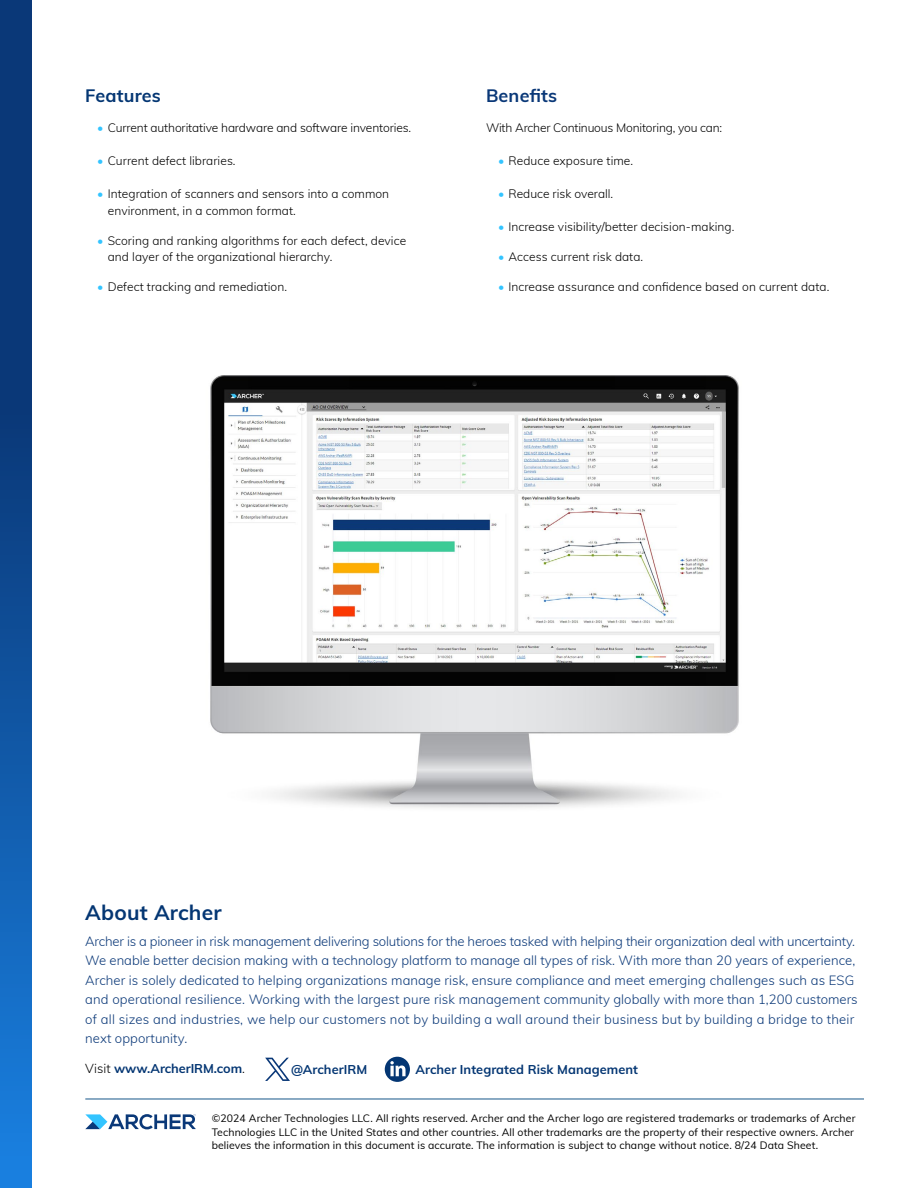
<style>
.page{position:relative;width:918px;height:1188px;background:#fff}
.page>*{position:absolute;margin:0;border:0;box-sizing:border-box;transform-origin:0 0}
.t1{font:700 21px "Mulish";letter-spacing:.01em;color:#043673}
.t2{font:700 18px "Mulish";letter-spacing:.01em;color:#0a3878}
.t3{font:700 18px "Mulish";letter-spacing:.01em;color:#043673}
.t4{font:300 13.2px/19.5px "Mulish";letter-spacing:.005em;color:#0a3878}
.t5{font:700 12.75px "Mulish";letter-spacing:.005em;color:#043673}
.t6{font:300 12px/16.5px "Mulish";letter-spacing:.005em;color:#000}
.t7{font:300 12px "Mulish";letter-spacing:-.015em;color:#000}
.t8{font:10.5px/13.5px "Mulish";letter-spacing:.01em;color:#000}
.s1{color:#33c4ff}
.s2{font-weight:300;color:#000}
</style>
<div class="page">
<hr style="left:85px;top:1099px;width:779px;height:1px;background:#17568a">
<svg style="left:385px;top:1057px;width:25px;height:25px"></svg>
<svg style="left:85px;top:1114px;width:111px;height:15px"></svg>
<svg style="left:0;top:0;width:31px;height:1188px"></svg>
<img style="left:210px;top:376px;width:529px;height:432px">
<svg style="left:265px;top:1058px;width:25px;height:23px"></svg>
<h2 class="t3" style="left:85px;top:82px;width:77px">Features</h2>
<p class="t6" style="left:97px;top:119px;width:315px"><span class="s1">•</span> Current authoritative hardware and software inventories.</p>
<p class="t6" style="left:97px;top:152px;width:140px"><span class="s1">•</span> Current defect libraries.</p>
<p class="t6" style="left:108px;top:185px;width:283px;text-indent:-10px"><span class="s1">•</span> Integration of scanners and sensors into a common environment, in a common format.</p>
<p class="t6" style="left:108px;top:231px;width:300px;text-indent:-11px"><span class="s1">•</span> Scoring and ranking algorithms for each defect, device and layer of the organizational hierarchy.</p>
<p class="t6" style="left:97px;top:278px;width:191px"><span class="s1">•</span> Defect tracking and remediation.</p>
<h2 class="t2" style="left:486px;top:82px;width:73px">Benefits</h2>
<p class="t7" style="left:486px;top:119px;width:238px">With Archer Continuous Monitoring, you can:</p>
<p class="t6" style="left:498px;top:152px;width:137px"><span class="s1">•</span> Reduce exposure time.</p>
<p class="t6" style="left:498px;top:185px;width:117px"><span class="s1">•</span> Reduce risk overall.</p>
<p class="t6" style="left:498px;top:218px;width:238px"><span class="s1">•</span> Increase visibility/better decision-making.</p>
<p class="t6" style="left:498px;top:248px;width:147px"><span class="s1">•</span> Access current risk data.</p>
<p class="t6" style="left:498px;top:278px;width:333px"><span class="s1">•</span> Increase assurance and confidence based on current data.</p>
<h1 class="t1" style="left:85px;top:897px;width:138px">About Archer</h1>
<p class="t4" style="left:85px;top:931px;width:774px">Archer is a pioneer in risk management delivering solutions for the heroes tasked with helping their organization deal with uncertainty.<br>We enable better decision making with a technology platform to manage all types of risk. With more than 20 years of experience, Archer is solely dedicated to helping organizations manage risk, ensure compliance and meet emerging challenges such as ESG and operational resilience. Working with the largest pure risk management community globally with more than 1,200 customers of all sizes and industries, we help our customers not by building a wall around their business but by building a bridge to their next opportunity.</p>
<p class="t5" style="left:85px;top:1059px;width:161px"><span class="s2">Visit</span> www.ArcherIRM.com<span class="s2">.</span></p>
<p class="t5" style="left:291px;top:1060px;width:78px">@ArcherIRM</p>
<p class="t5" style="left:416px;top:1060px;width:224px">Archer Integrated Risk Management</p>
<p class="t8" style="left:212px;top:1111px;width:645px">©2024 Archer Technologies LLC. All rights reserved. Archer and the Archer logo are registered trademarks or trademarks of Archer<br>Technologies LLC in the United States and other countries. All other trademarks are the property of their respective owners. Archer believes the information in this document is accurate. The information is subject to change without notice. 8/24 Data Sheet.</p>
</div>
